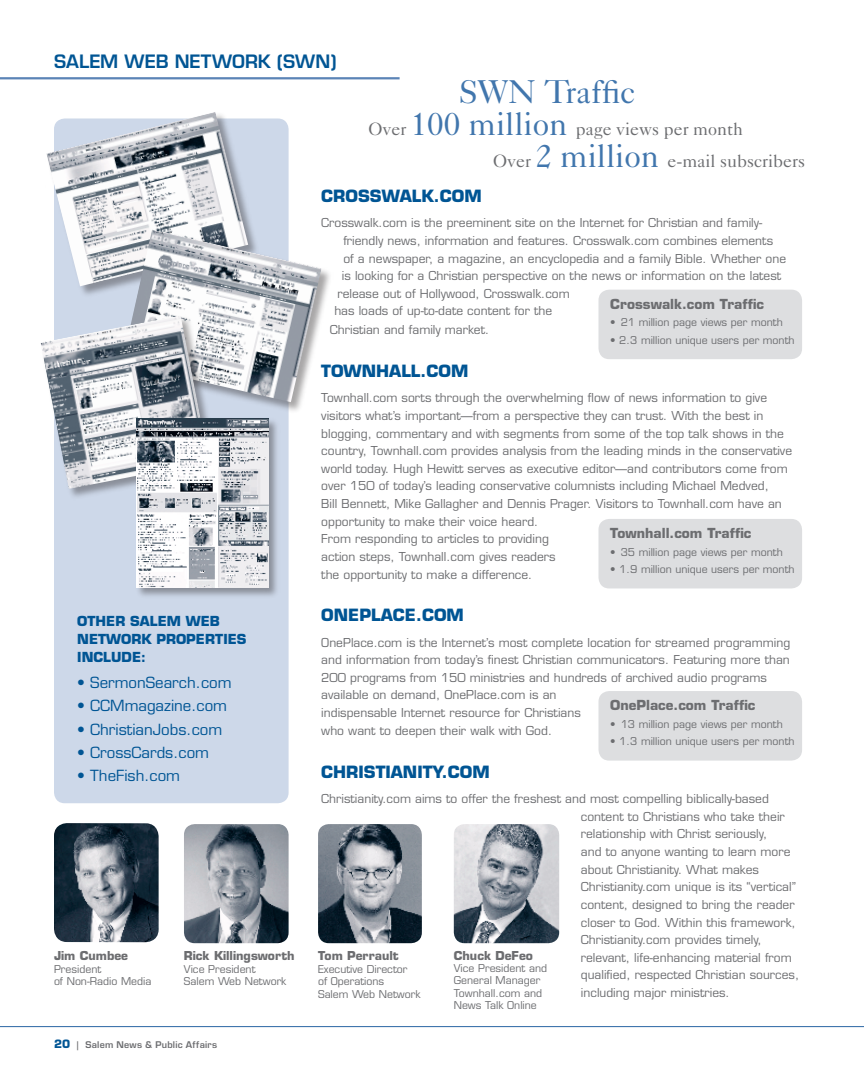
<style>
.page{position:relative;width:864px;height:1080px;background:#fff}
.page>*{position:absolute;margin:0;border:0;box-sizing:border-box;transform-origin:0 0}
.t1{font:33px "Caslon Five Forty";color:#4176ad}
.t2{font:18px/32.2px "Caslon Five Forty";color:#6c6d70}
.t3{font:600 18px "Eurostile";color:#005594}
.t4{font:700 16.5px "Eurostile";color:#005594}
.t5{font:15px "Eurostile";color:#005594}
.t6{font:700 13.5px "Eurostile";color:#6c6d70}
.t7{font:700 13.5px/18px "Eurostile";color:#005594}
.t8{font:12px/17.7px "Eurostile";color:#6c6d70}
.t9{font:700 12px "Eurostile";color:#6c6d70}
.t10{font:10.5px/12px "Eurostile";color:#6c6d70}
.t11{font:600 9px "Eurostile";letter-spacing:.025em;color:#6c6d70}
.s1{font-size:33px;color:#4176ad}
.s2{font-weight:700;font-size:11.25px;color:#005594}
</style>
<div class="page">
<hr style="left:0;top:1026px;width:864px;height:1px;background:#4176ad">
<hr style="left:0;top:77px;width:400px;height:2px;background:#5b84b6">
<div style="left:54px;top:118px;width:235px;height:685px;background:#cdd8e9"></div>
<div style="left:45px;top:111px;width:215px;height:187px;background:#231f20;opacity:.4"></div>
<img style="left:46px;top:112px;width:203px;height:174px">
<div style="left:121px;top:228px;width:212px;height:186px;background:#231f20;opacity:.4"></div>
<img style="left:122px;top:230px;width:200px;height:172px">
<div style="left:39px;top:315px;width:182px;height:186px;background:#231f20;opacity:.4"></div>
<img style="left:41px;top:315px;width:168px;height:174px">
<div style="left:135px;top:417px;width:146px;height:183px;background:#231f20;opacity:.4"></div>
<img style="left:136px;top:418px;width:132px;height:169px">
<div style="left:598px;top:290px;width:204px;height:69px;background:#dddee0"></div>
<img style="left:184px;top:824px;width:105px;height:119px">
<img style="left:54px;top:823px;width:105px;height:119px">
<img style="left:318px;top:824px;width:104px;height:119px">
<img style="left:454px;top:824px;width:105px;height:119px">
<div style="left:598px;top:519px;width:204px;height:69px;background:#dddee0"></div>
<div style="left:598px;top:691px;width:204px;height:70px;background:#dddee0"></div>
<h2 class="t3" style="left:54px;top:51px;width:284px">SALEM WEB NETWORK (SWN)</h2>
<h1 class="t1" style="left:459px;top:72px;width:178px">SWN Traffic</h1>
<h2 class="t2" style="left:493px;top:112px;width:313px;text-indent:-125px">Over <span class="s1">100 million</span> page views per month<br>Over <span class="s1">2 million</span> e-mail subscribers</h2>
<p class="t7" style="left:77px;top:612px;width:171px">OTHER SALEM WEB<br>NETWORK PROPERTIES<br>INCLUDE:</p>
<p class="t5" style="left:77px;top:673px;width:156px">• SermonSearch.com</p>
<p class="t5" style="left:77px;top:697px;width:151px">• CCMmagazine.com</p>
<p class="t5" style="left:77px;top:720px;width:146px">• ChristianJobs.com</p>
<p class="t5" style="left:77px;top:743px;width:133px">• CrossCards.com</p>
<p class="t5" style="left:77px;top:767px;width:104px">• TheFish.com</p>
<p class="t9" style="left:54px;top:949px;width:76px">Jim Cumbee</p>
<p class="t10" style="left:54px;top:964px;width:99px">President<br>of Non-Radio Media</p>
<p class="t9" style="left:184px;top:949px;width:112px">Rick Killingsworth</p>
<p class="t10" style="left:184px;top:964px;width:104px">Vice President<br>Salem Web Network</p>
<p class="t11" style="left:54px;top:1040px;width:165px"><span class="s2">20</span> | Salem News &amp; Public Affairs</p>
<h3 class="t4" style="left:321px;top:186px;width:162px">CROSSWALK.COM</h3>
<p class="t8" style="left:321px;top:214px;width:442px">Crosswalk.com is the preeminent site on the Internet for Christian and family-</p>
<p class="t8" style="left:343px;top:232px;width:431px">friendly news, information and features. Crosswalk.com combines elements</p>
<p class="t8" style="left:343px;top:249px;width:444px">of a newspaper, a magazine, an encyclopedia and a family Bible. Whether one</p>
<p class="t8" style="left:342px;top:267px;width:441px">is looking for a Christian perspective on the news or information on the latest</p>
<p class="t8" style="left:337px;top:285px;width:234px">release out of Hollywood, Crosswalk.com</p>
<p class="t8" style="left:334px;top:302px;width:220px">has loads of up-to-date content for the</p>
<p class="t8" style="left:330px;top:321px;width:161px">Christian and family market.</p>
<h3 class="t4" style="left:321px;top:361px;width:149px">TOWNHALL.COM</h3>
<p class="t8" style="left:321px;top:389px;width:472px">Townhall.com sorts through the overwhelming flow of news information to give visitors what’s important—from a perspective they can trust. With the best in blogging, commentary and with segments from some of the top talk shows in the country, Townhall.com provides analysis from the leading minds in the conservative world today. Hugh Hewitt serves as executive editor—and contributors come from over 150 of today’s leading conservative columnists including Michael Medved,<br>Bill Bennett, Mike Gallagher and Dennis Prager. Visitors to Townhall.com have an opportunity to make their voice heard.<br>From responding to articles to providing<br>action steps, Townhall.com gives readers<br>the opportunity to make a difference.</p>
<h3 class="t4" style="left:321px;top:605px;width:144px">ONEPLACE.COM</h3>
<p class="t8" style="left:321px;top:633px;width:470px">OnePlace.com is the Internet’s most complete location for streamed programming and information from today’s finest Christian communicators. Featuring more than 200 programs from 150 ministries and hundreds of archived audio programs available on demand, OnePlace.com is an<br>indispensable Internet resource for Christians<br>who want to deepen their walk with God.</p>
<h3 class="t4" style="left:321px;top:762px;width:170px">CHRISTIANITY.COM</h3>
<p class="t8" style="left:581px;top:790px;width:220px;text-indent:-260px">Christianity.com aims to offer the freshest and most compelling biblically-based content to Christians who take their relationship with Christ seriously,<br>and to anyone wanting to learn more about Christianity. What makes Christianity.com unique is its “vertical” content, designed to bring the reader closer to God. Within this framework, Christianity.com provides timely, relevant, life-enhancing material from qualified, respected Christian sources, including major ministries.</p>
<p class="t6" style="left:610px;top:296px;width:155px">Crosswalk.com Traffic</p>
<p class="t10" style="left:610px;top:317px;width:174px">• 21 million page views per month</p>
<p class="t10" style="left:610px;top:334px;width:186px">• 2.3 million unique users per month</p>
<p class="t6" style="left:610px;top:525px;width:143px">Townhall.com Traffic</p>
<p class="t10" style="left:610px;top:546px;width:174px">• 35 million page views per month</p>
<p class="t10" style="left:610px;top:563px;width:186px">• 1.9 million unique users per month</p>
<p class="t6" style="left:610px;top:697px;width:147px">OnePlace.com Traffic</p>
<p class="t10" style="left:610px;top:718px;width:174px">• 13 million page views per month</p>
<p class="t10" style="left:610px;top:735px;width:186px">• 1.3 million unique users per month</p>
<p class="t9" style="left:454px;top:949px;width:81px">Chuck DeFeo</p>
<p class="t10" style="left:454px;top:963px;width:95px">Vice President and<br>General Manager</p>
<p class="t10" style="left:454px;top:988px;width:90px">Townhall.com and<br>News Talk Online</p>
<p class="t9" style="left:318px;top:949px;width:82px">Tom Perrault</p>
<p class="t10" style="left:318px;top:964px;width:91px">Executive Director of Operations</p>
<p class="t10" style="left:318px;top:989px;width:104px">Salem Web Network</p>
</div>
